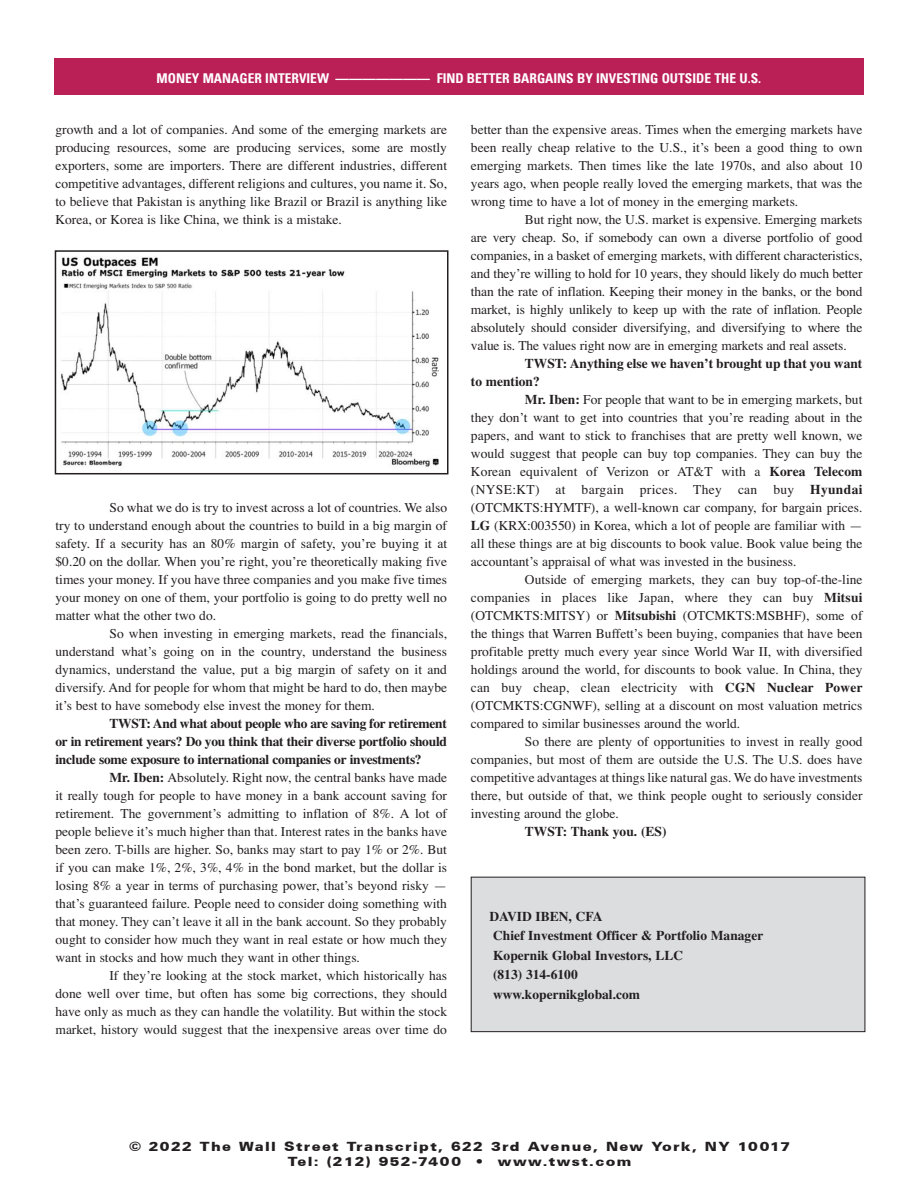
<style>
.page{position:relative;width:918px;height:1188px;background:#fff}
.page>*{position:absolute;margin:0;border:0;box-sizing:border-box;transform-origin:0 0}
.Body_Text{font:13.5px/18px "Times";color:#231f20;text-align:justify}
.Body_Text-2{font:700 13.5px/18px "Times";color:#231f20;text-align:justify}
.t1{font:700 condensed 13.5px "Univers LT";color:#fff}
.bio{font:900 12.75px "Univers CE";letter-spacing:.09em;color:#231f20;scale:1.15 1}
.s1{font-weight:700}
</style>
<div class="page">
<div style="left:54px;top:58px;width:810px;height:36px;background:#ba2056"></div>
<div style="left:53px;top:247px;width:399px;height:231px;background:linear-gradient(to right,#fff,#fff)"></div>
<img style="left:58px;top:253px;width:387px;height:218px">
<div style="left:55px;top:250px;width:393px;height:224px;border:2px solid #231f20"></div>
<div style="left:471px;top:877px;width:394px;height:155px;background:#dcdddf"></div>
<div style="left:471px;top:877px;width:394px;height:155px;border:1px solid #231f20"></div>
<p class="t1" style="left:157px;top:70px;width:606px">MONEY MANAGER INTERVIEW ——————— FIND BETTER BARGAINS BY INVESTING OUTSIDE THE U.S.</p>
<p class="Body_Text" style="left:56px;top:121px;width:393px">growth and a lot of companies. And some of the emerging markets are producing resources, some are producing services, some are mostly exporters, some are importers. There are different industries, different competitive advantages, different religions and cultures, you name it. So, to believe that Pakistan is anything like Brazil or Brazil is anything like Korea, or Korea is like China, we think is a mistake.</p>
<p class="Body_Text" style="left:56px;top:499px;width:393px;text-indent:54px">So what we do is try to invest across a lot of countries. We also try to understand enough about the countries to build in a big margin of safety. If a security has an 80% margin of safety, you’re buying it at $0.20 on the dollar. When you’re right, you’re theoretically making five times your money. If you have three companies and you make five times your money on one of them, your portfolio is going to do pretty well no matter what the other two do.</p>
<p class="Body_Text" style="left:56px;top:625px;width:393px;text-indent:54px">So when investing in emerging markets, read the financials, understand what’s going on in the country, understand the business dynamics, understand the value, put a big margin of safety on it and diversify. And for people for whom that might be hard to do, then maybe it’s best to have somebody else invest the money for them.</p>
<p class="Body_Text-2" style="left:56px;top:715px;width:393px;text-indent:54px">TWST: And what about people who are saving for retirement or in retirement years? Do you think that their diverse portfolio should include some exposure to international companies or investments?</p>
<p class="Body_Text" style="left:56px;top:769px;width:393px;text-indent:54px"><span class="s1">Mr. Iben:</span> Absolutely. Right now, the central banks have made it really tough for people to have money in a bank account saving for retirement. The government’s admitting to inflation of 8%. A lot of people believe it’s much higher than that. Interest rates in the banks have been zero. T-bills are higher. So, banks may start to pay 1% or 2%. But if you can make 1%, 2%, 3%, 4% in the bond market, but the dollar is losing 8% a year in terms of purchasing power, that’s beyond risky — that’s guaranteed failure. People need to consider doing something with that money. They can’t leave it all in the bank account. So they probably ought to consider how much they want in real estate or how much they want in stocks and how much they want in other things.</p>
<p class="Body_Text" style="left:56px;top:967px;width:393px;text-indent:54px">If they’re looking at the stock market, which historically has done well over time, but often has some big corrections, they should have only as much as they can handle the volatility. But within the stock market, history would suggest that the inexpensive areas over time do</p>
<p class="Body_Text" style="left:471px;top:121px;width:393px">better than the expensive areas. Times when the emerging markets have been really cheap relative to the U.S., it’s been a good thing to own emerging markets. Then times like the late 1970s, and also about 10 years ago, when people really loved the emerging markets, that was the wrong time to have a lot of money in the emerging markets.</p>
<p class="Body_Text" style="left:471px;top:211px;width:393px;text-indent:54px">But right now, the U.S. market is expensive. Emerging markets are very cheap. So, if somebody can own a diverse portfolio of good companies, in a basket of emerging markets, with different characteristics, and they’re willing to hold for 10 years, they should likely do much better than the rate of inflation. Keeping their money in the banks, or the bond market, is highly unlikely to keep up with the rate of inflation. People absolutely should consider diversifying, and diversifying to where the value is. The values right now are in emerging markets and real assets.</p>
<p class="Body_Text-2" style="left:471px;top:355px;width:393px;text-indent:54px">TWST: Anything else we haven’t brought up that you want to mention?</p>
<p class="Body_Text" style="left:471px;top:391px;width:393px;text-indent:54px"><span class="s1">Mr. Iben:</span> For people that want to be in emerging markets, but they don’t want to get into countries that you’re reading about in the papers, and want to stick to franchises that are pretty well known, we would suggest that people can buy top companies. They can buy the Korean equivalent of Verizon or AT&amp;T with a <span class="s1">Korea Telecom </span>(NYSE:KT) at bargain prices. They can buy <span class="s1">Hyundai </span>(OTCMKTS:HYMTF), a well-known car company, for bargain prices.<br><span class="s1">LG</span> (KRX:003550) in Korea, which a lot of people are familiar with — all these things are at big discounts to book value. Book value being the accountant’s appraisal of what was invested in the business.</p>
<p class="Body_Text" style="left:471px;top:571px;width:393px;text-indent:54px">Outside of emerging markets, they can buy top-of-the-line companies in places like Japan, where they can buy <span class="s1">Mitsui </span>(OTCMKTS:MITSY) or <span class="s1">Mitsubishi</span> (OTCMKTS:MSBHF), some of the things that Warren Buffett’s been buying, companies that have been profitable pretty much every year since World War II, with diversified holdings around the world, for discounts to book value. In China, they can buy cheap, clean electricity with <span class="s1">CGN Nuclear Power </span>(OTCMKTS:CGNWF), selling at a discount on most valuation metrics compared to similar businesses around the world.</p>
<p class="Body_Text" style="left:471px;top:733px;width:393px;text-indent:54px">So there are plenty of opportunities to invest in really good companies, but most of them are outside the U.S. The U.S. does have competitive advantages at things like natural gas. We do have investments there, but outside of that, we think people ought to seriously consider investing around the globe.</p>
<p class="Body_Text-2" style="left:525px;top:823px;width:143px">TWST: Thank you. (ES)</p>
<p class="Body_Text-2" style="left:489px;top:908px;width:115px">DAVID IBEN, CFA</p>
<p class="Body_Text-2" style="left:493px;top:927px;width:272px">Chief Investment Officer &amp; Portfolio Manager</p>
<p class="Body_Text-2" style="left:493px;top:947px;width:192px">Kopernik Global Investors, LLC</p>
<p class="Body_Text-2" style="left:493px;top:966px;width:86px">(813) 314-6100</p>
<p class="Body_Text-2" style="left:493px;top:986px;width:149px">www.kopernikglobal.com</p>
<p class="bio" style="left:129px;top:1139px;width:576px">© 2022 The Wall Street Transcript, 622 3rd Avenue, New York, NY 10017</p>
<p class="bio" style="left:288px;top:1154px;width:300px">Tel: (212) 952-7400 • www.twst.com</p>
</div>
